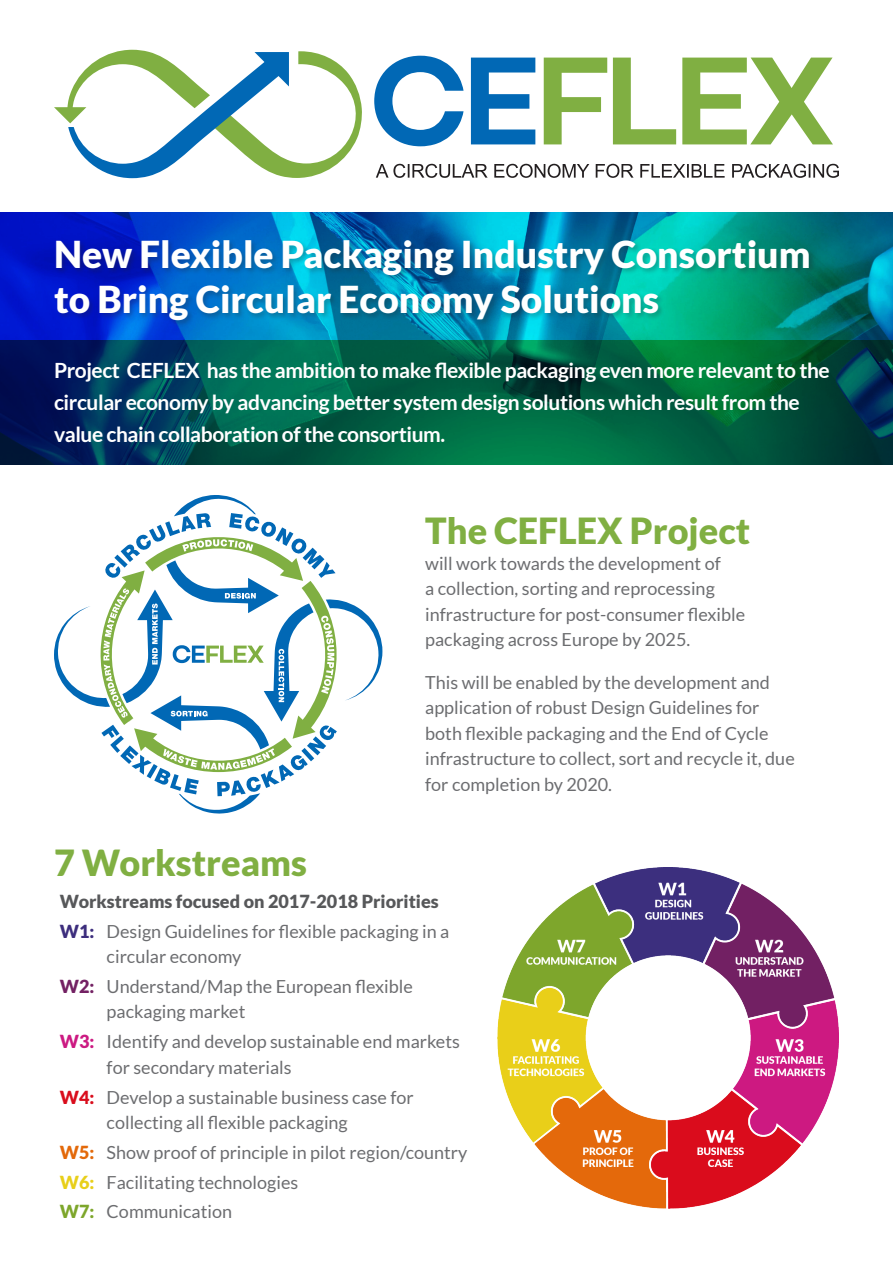
<style>
.page{position:relative;width:893px;height:1263px;background:#fff}
.page>*{position:absolute;margin:0;border:0;box-sizing:border-box;transform-origin:0 0}
.t1{font:900 37.05px "Lato";color:#fff}
.t2{font:900 36px "Lato";color:#80af42}
.t3{font:700 21px/32px "Lato";letter-spacing:-.02em;color:#fff}
.t4{font:18px/25.5px "Lato";color:#6c6d70}
.t5{font:900 18px "Lato";color:#57585a}
.s1{font-weight:900;color:#3d2e7d}
.s2{font-weight:900;color:#732163}
.s3{font-weight:900;color:#cc1a82}
.s4{font-weight:900;color:#d90d1c}
.s5{font-weight:900;color:#e3690a}
.s6{font-weight:900;color:#e8cf1a}
.s7{font-weight:900;color:#7da62b}
</style>
<div class="page">
<svg style="left:0;top:213px;width:893px;height:127px;background:#0069ac"></svg>
<svg style="left:0;top:340px;width:893px;height:125px;background:#005347"></svg>
<svg style="left:54px;top:50px;width:785px;height:128px"></svg>
<div style="left:53px;top:239px;width:763px;height:88px;background:#231f20;opacity:.28"></div>
<img style="left:497px;top:867px;width:342px;height:342px">
<svg style="left:54px;top:495px;width:328px;height:319px"></svg>
<p class="t1" style="left:54px;top:233px;width:758px">New Flexible Packaging Industry Consortium</p>
<p class="t1" style="left:54px;top:277px;width:607px">to Bring Circular Economy Solutions</p>
<p class="t3" style="left:54px;top:355px;width:777px">Project CEFLEX has the ambition to make flexible packaging even more relevant to the circular economy by advancing better system design solutions which result from the value chain collaboration of the consortium.</p>
<p class="t2" style="left:54px;top:842px;width:254px">7 Workstreams</p>
<p class="t2" style="left:425px;top:510px;width:327px">The CEFLEX Project</p>
<p class="t4" style="left:425px;top:550px;width:321px">will work towards the development of<br>a collection, sorting and reprocessing infrastructure for post-consumer flexible packaging across Europe by 2025.</p>
<p class="t4" style="left:425px;top:669px;width:371px">This will be enabled by the development and application of robust Design Guidelines for both flexible packaging and the End of Cycle infrastructure to collect, sort and recycle it, due for completion by 2020.</p>
<p class="t5" style="left:60px;top:891px;width:380px">Workstreams focused on 2017-2018 Priorities</p>
<p class="t4" style="left:107px;top:918px;width:344px;text-indent:-47px"><span class="s1">W1:</span> Design Guidelines for flexible packaging in a circular economy</p>
<p class="t4" style="left:107px;top:973px;width:308px;text-indent:-47px"><span class="s2">W2:</span> Understand/Map the European flexible packaging market</p>
<p class="t4" style="left:107px;top:1029px;width:355px;text-indent:-47px"><span class="s3">W3:</span> Identify and develop sustainable end markets for secondary materials</p>
<p class="t4" style="left:107px;top:1084px;width:309px;text-indent:-47px"><span class="s4">W4:</span> Develop a sustainable business case for collecting all flexible packaging</p>
<p class="t4" style="left:60px;top:1139px;width:409px"><span class="s5">W5:</span> Show proof of principle in pilot region/country</p>
<p class="t4" style="left:60px;top:1169px;width:240px"><span class="s6">W6:</span> Facilitating technologies</p>
<p class="t4" style="left:60px;top:1199px;width:174px"><span class="s7">W7:</span> Communication</p>
</div>
